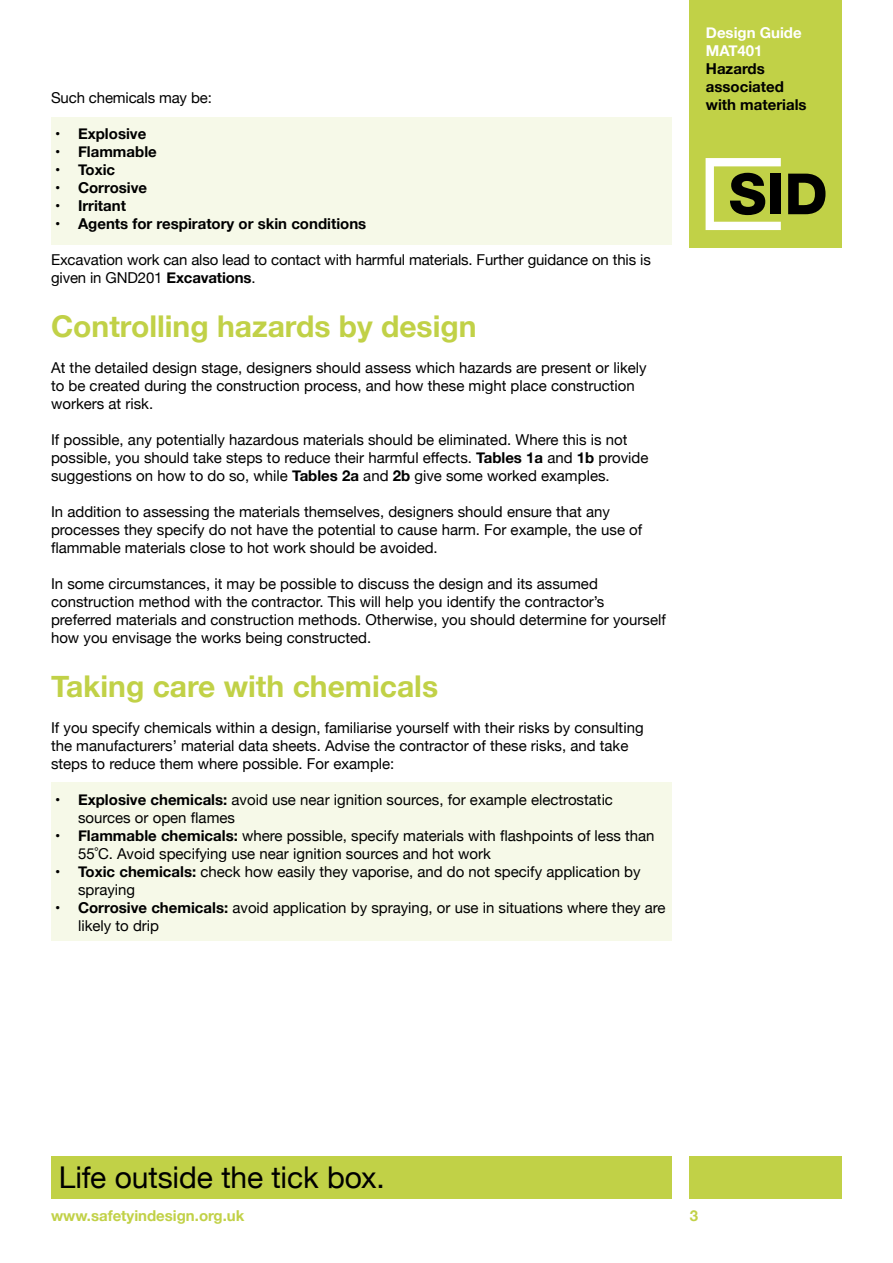
<style>
.page{position:relative;width:893px;height:1263px;background:#fff}
.page>*{position:absolute;margin:0;border:0;box-sizing:border-box;transform-origin:0 0}
.t1{font:700 30px "Helvetica Neue";color:#c1d147}
.t2{font:30px "Helvetica Neue";letter-spacing:-.005em;color:#000}
.t3{font:15px/18px "Helvetica Neue";color:#000}
.t4{font:700 15px/18px "Helvetica Neue";color:#000}
.t5{font:700 15px "Helvetica Neue";color:#c1d147}
.t6{font:700 15px/18px "Helvetica Neue";color:#fff}
.s1{font-weight:700}
</style>
<div class="page">
<div style="left:51px;top:117px;width:621px;height:127px;background:#f6f9e8"></div>
<div style="left:51px;top:782px;width:621px;height:158px;background:#f6f9e8"></div>
<div style="left:51px;top:1157px;width:621px;height:42px;background:#c1d147"></div>
<div style="left:690px;top:1157px;width:152px;height:42px;background:#c1d147"></div>
<div style="left:690px;top:0;width:152px;height:247px;background:#c1d147"></div>
<svg style="left:706px;top:158px;width:75px;height:72px"></svg>
<div style="left:770px;top:174px;width:11px;height:40px;background:#000"></div>
<svg style="left:788px;top:174px;width:37px;height:40px"></svg>
<p class="t3" style="left:51px;top:90px;width:162px">Such chemicals may be:</p>
<p class="t4" style="left:55px;top:125px;width:93px">• Explosive</p>
<p class="t4" style="left:55px;top:143px;width:103px">• Flammable</p>
<p class="t4" style="left:55px;top:161px;width:61px">• Toxic</p>
<p class="t4" style="left:55px;top:179px;width:93px">• Corrosive</p>
<p class="t4" style="left:55px;top:197px;width:72px">• Irritant</p>
<p class="t4" style="left:55px;top:215px;width:313px">• Agents for respiratory or skin conditions</p>
<p class="t3" style="left:51px;top:252px;width:601px">Excavation work can also lead to contact with harmful materials. Further guidance on this is given in GND201 <span class="s1">Excavations</span>.</p>
<h1 class="t1" style="left:51px;top:303px;width:427px">Controlling hazards by design</h1>
<p class="t3" style="left:51px;top:360px;width:597px">At the detailed design stage, designers should assess which hazards are present or likely to be created during the construction process, and how these might place construction workers at risk.</p>
<p class="t3" style="left:51px;top:432px;width:599px">If possible, any potentially hazardous materials should be eliminated. Where this is not possible, you should take steps to reduce their harmful effects. <span class="s1">Tables 1a</span> and <span class="s1">1b</span> provide suggestions on how to do so, while <span class="s1">Tables 2a</span> and <span class="s1">2b</span> give some worked examples.</p>
<p class="t3" style="left:51px;top:504px;width:593px">In addition to assessing the materials themselves, designers should ensure that any processes they specify do not have the potential to cause harm. For example, the use of flammable materials close to hot work should be avoided.</p>
<p class="t3" style="left:51px;top:576px;width:616px">In some circumstances, it may be possible to discuss the design and its assumed construction method with the contractor. This will help you identify the contractor’s preferred materials and construction methods. Otherwise, you should determine for yourself how you envisage the works being constructed.</p>
<h1 class="t1" style="left:51px;top:663px;width:389px">Taking care with chemicals</h1>
<p class="t3" style="left:51px;top:720px;width:594px">If you specify chemicals within a design, familiarise yourself with their risks by consulting the manufacturers’ material data sheets. Advise the contractor of these risks, and take steps to reduce them where possible. For example:</p>
<p class="t3" style="left:78px;top:792px;width:536px;text-indent:-23px"><span class="s1">• Explosive chemicals:</span> avoid use near ignition sources, for example electrostatic sources or open flames</p>
<p class="t3" style="left:78px;top:828px;width:578px;text-indent:-23px"><span class="s1">• Flammable chemicals:</span> where possible, specify materials with flashpoints of less than<br>55˚C. Avoid specifying use near ignition sources and hot work</p>
<p class="t3" style="left:78px;top:864px;width:564px;text-indent:-23px"><span class="s1">• Toxic chemicals:</span> check how easily they vaporise, and do not specify application by spraying</p>
<p class="t3" style="left:78px;top:900px;width:589px;text-indent:-23px"><span class="s1">• Corrosive chemicals:</span> avoid application by spraying, or use in situations where they are likely to drip</p>
<p class="t6" style="left:706px;top:24px;width:97px">Design Guide<br>MAT401</p>
<p class="t4" style="left:706px;top:60px;width:102px">Hazards associated with materials</p>
<h1 class="t2" style="left:59px;top:1155px;width:327px">Life outside the tick box.</h1>
<p class="t5" style="left:51px;top:1203px;width:195px">www.safetyindesign.org.uk</p>
<p class="t5" style="left:690px;top:1203px;width:10px">3</p>
</div>
